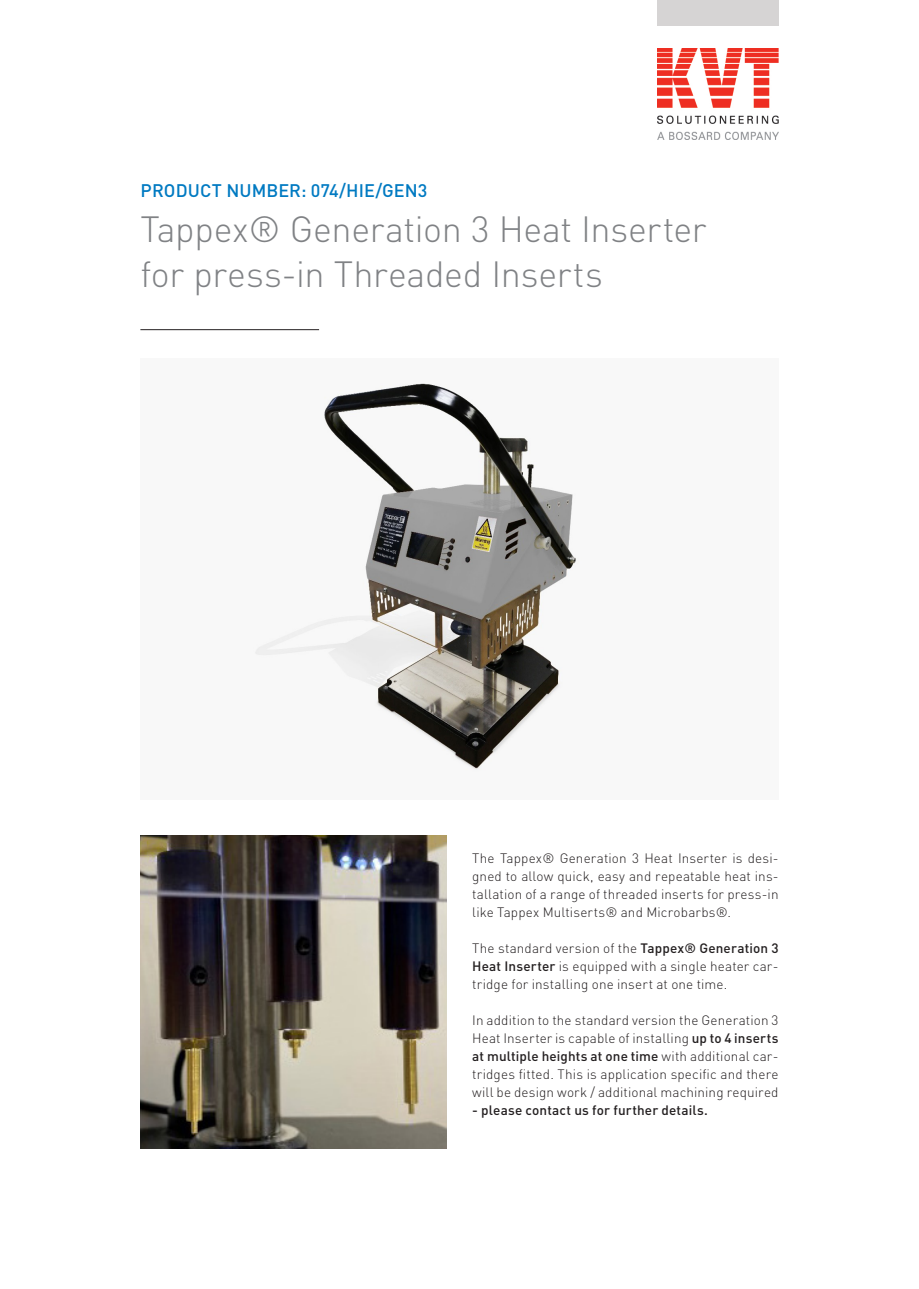
<style>
.page{position:relative;width:919px;height:1289px;background:#fff}
.page>*{position:absolute;margin:0;border:0;box-sizing:border-box;transform-origin:0 0}
.Haupttitel{font:300 36px "DINOT";letter-spacing:-.01em;color:#808285}
.Thema{font:500 18px "DINOT";letter-spacing:.005em;color:#007ac2}
.Lauftext{font:300 13.5px/18px "DINOT";letter-spacing:.01em;color:#231f20;text-align:justify}
.Lauftext-2{font:500 13.5px "DINOT";letter-spacing:.01em;color:#231f20}
.s1{font-weight:500}
</style>
<div class="page">
<hr style="left:140px;top:329px;width:179px;height:1px;background:#231f20">
<div style="left:140px;top:359px;width:638px;height:441px;background:#f8f8f8"></div>
<img style="left:256px;top:383px;width:320px;height:386px">
<img style="left:140px;top:836px;width:306px;height:312px">
<div style="left:657px;top:0;width:121px;height:26px;background:#d6d4d4"></div>
<img style="left:657px;top:49px;width:121px;height:90px">
<p class="Thema" style="left:140px;top:178px;width:288px">PRODUCT NUMBER: 074/HIE/GEN3</p>
<p class="Haupttitel" style="left:140px;top:204px;width:567px">Tappex® Generation 3 Heat Inserter</p>
<p class="Haupttitel" style="left:140px;top:249px;width:464px">for press-in Threaded Inserts</p>
<p class="Lauftext" style="left:472px;top:848px;width:308px">The Tappex® Generation 3 Heat Inserter is desi&shy;gned to allow quick, easy and repeatable heat ins&shy;tallation of a range of threaded inserts for press-in like Tappex Multiserts® and Microbarbs®.</p>
<p class="Lauftext" style="left:472px;top:938px;width:308px">The standard version of the <span class="s1">Tappex® Generation 3<br>Heat Inserter</span> is equipped with a single heater car&shy;tridge for installing one insert at one time.</p>
<p class="Lauftext" style="left:472px;top:1010px;width:308px">In addition to the standard version the Generation 3<br>Heat Inserter is capable of installing <span class="s1">up to 4 inserts at multiple heights at one time</span> with additional car&shy;tridges fitted. This is application specific and there will be design work / additional machining required</p>
<p class="Lauftext-2" style="left:472px;top:1100px;width:237px">- please contact us for further details.</p>
</div>
